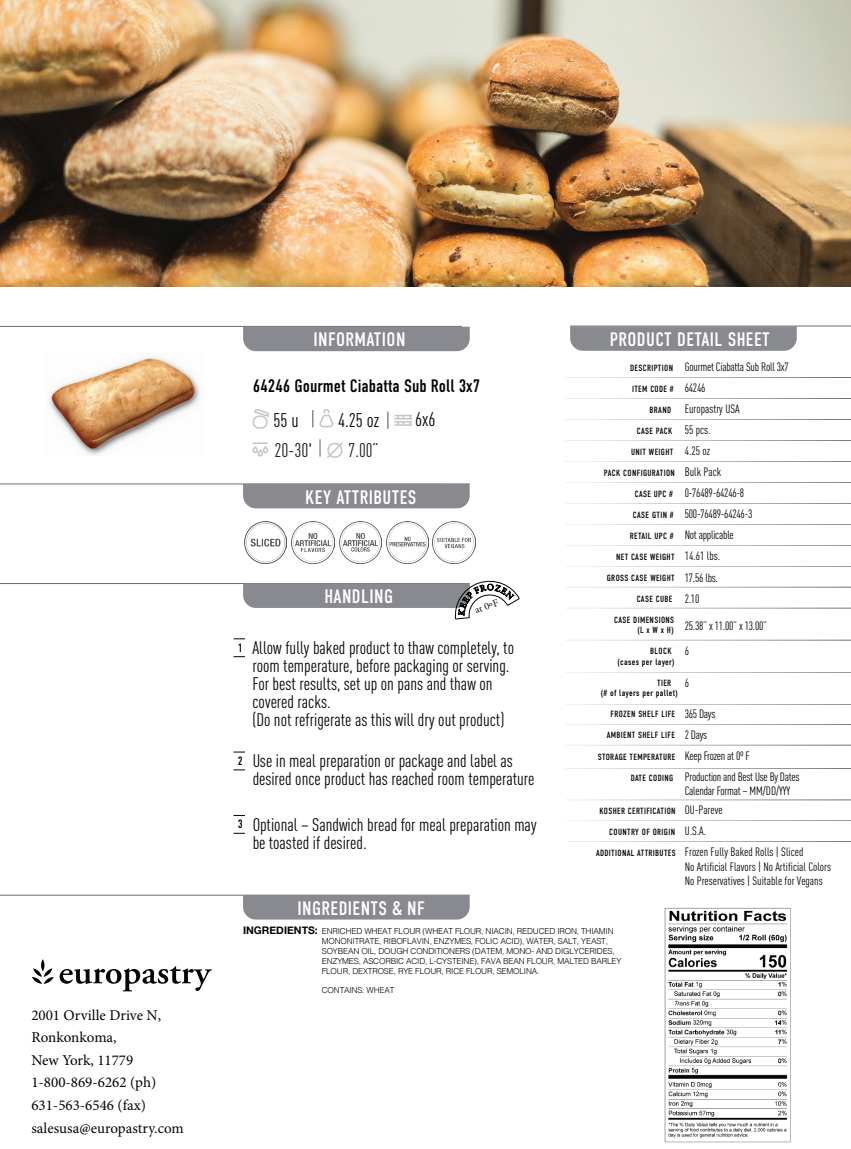
<style>
.page{position:relative;width:851px;height:1149px;background:#fff}
.page>*{position:absolute;margin:0;border:0;box-sizing:border-box;transform-origin:0 0}
.t1{font:19.5px "DIN Condensed";letter-spacing:.02em;color:#fff}
.t2{font:19.5px "DIN Cond";color:#040503}
.t3{font:19.5px "DIN Cond";color:#211d1e}
.t4{font:19.5px "DIN Cond";color:#211d1e;scale:.96 1}
.t5{font:18px/18px "DIN Cond";color:#040503}
.t6{font:18px "DIN Condensed";color:#040503}
.t7{font:15px/22.6px "Minion Pro";color:#040503}
.t8{font:12px/21px "DIN Cond";letter-spacing:-.02em;color:#040503}
.t9{font:12px/21px "DIN Cond";color:#040503}
.t10{font:12px "DIN Condensed";color:#040503}
.t11{font:10.2px "Adobe Garamond Pro";color:#040503}
.t12{font:9px/10.5px "DIN Condensed";letter-spacing:.04em;color:#040503}
.t13{font:300 8.25px/9.9px "Helvetica";letter-spacing:-.02em;color:#040503}
.s1{font-family:"DIN Cond";font-size:12px}
.s2{font-family:"Helvetica Neue";font-weight:700;font-size:10.5px}
</style>
<div class="page">
<hr style="left:0;top:483px;width:469px;height:1px;background:#6d6d6c">
<hr style="left:0;top:326px;width:462px;height:1px;background:#6d6d6c">
<hr style="left:570px;top:326px;width:280px;height:1px;background:#6d6d6c">
<hr style="left:0;top:583px;width:469px;height:1px;background:#6d6d6c">
<hr style="left:0;top:894px;width:469px;height:1px;background:#6d6d6c">
<div style="left:243px;top:326px;width:226px;height:25px;background:#888a8f"></div>
<svg style="left:570px;top:326px;width:226px;height:25px;background:#8a8c91"></svg>
<div style="left:243px;top:483px;width:226px;height:25px;background:#888a8f"></div>
<div style="left:243px;top:894px;width:226px;height:25px;background:#888a8f"></div>
<svg style="left:243px;top:580px;width:276px;height:39px"></svg>
<div style="left:252px;top:415px;width:16px;height:14px;border:2px solid #c6c7c8;border-radius:6px"></div>
<svg style="left:253px;top:409px;width:16px;height:9px"></svg>
<svg style="left:312px;top:409px;width:22px;height:19px"></svg>
<svg style="left:387px;top:412px;width:1px;height:16px"></svg>
<svg style="left:394px;top:414px;width:18px;height:12px"></svg>
<hr style="left:565px;top:440px;width:285px;height:1px;background:#6d6d6c">
<hr style="left:565px;top:398px;width:285px;height:1px;background:#6d6d6c">
<hr style="left:565px;top:377px;width:285px;height:1px;background:#6d6d6c">
<hr style="left:565px;top:482px;width:285px;height:1px;background:#6d6d6c">
<hr style="left:565px;top:524px;width:285px;height:1px;background:#6d6d6c">
<hr style="left:565px;top:503px;width:285px;height:1px;background:#6d6d6c">
<hr style="left:567px;top:841px;width:283px;height:1px;background:#6d6d6c">
<hr style="left:566px;top:820px;width:284px;height:1px;background:#6d6d6c">
<hr style="left:565px;top:799px;width:285px;height:1px;background:#6d6d6c">
<hr style="left:565px;top:566px;width:285px;height:1px;background:#6d6d6c">
<hr style="left:565px;top:587px;width:285px;height:1px;background:#6d6d6c">
<hr style="left:565px;top:607px;width:285px;height:1px;background:#6d6d6c">
<hr style="left:565px;top:639px;width:285px;height:1px;background:#6d6d6c">
<hr style="left:565px;top:461px;width:285px;height:1px;background:#6d6d6c">
<hr style="left:565px;top:671px;width:285px;height:1px;background:#6d6d6c">
<hr style="left:565px;top:724px;width:285px;height:1px;background:#6d6d6c">
<hr style="left:565px;top:703px;width:285px;height:1px;background:#6d6d6c">
<hr style="left:565px;top:768px;width:285px;height:1px;background:#6d6d6c">
<hr style="left:565px;top:545px;width:285px;height:1px;background:#6d6d6c">
<svg style="left:60px;top:966px;width:152px;height:25px"></svg>
<svg style="left:32px;top:959px;width:22px;height:24px"></svg>
<svg style="left:233px;top:656px;width:12px;height:1px"></svg>
<svg style="left:233px;top:638px;width:12px;height:1px"></svg>
<svg style="left:233px;top:769px;width:12px;height:1px"></svg>
<svg style="left:233px;top:751px;width:12px;height:1px"></svg>
<hr style="left:565px;top:419px;width:285px;height:1px;background:#6d6d6c">
<hr style="left:565px;top:744px;width:285px;height:1px;background:#6d6d6c">
<div style="left:252px;top:446px;width:6px;height:7px;border:2px solid #c6c7c8;border-radius:2px"></div>
<div style="left:262px;top:446px;width:6px;height:7px;border:2px solid #c6c7c8;border-radius:2px"></div>
<div style="left:257px;top:449px;width:6px;height:7px;border:2px solid #c6c7c8;border-radius:2px"></div>
<svg style="left:253px;top:442px;width:15px;height:2px"></svg>
<svg style="left:320px;top:439px;width:23px;height:19px"></svg>
<svg style="left:233px;top:832px;width:12px;height:1px"></svg>
<svg style="left:233px;top:815px;width:12px;height:1px"></svg>
<img style="left:49px;top:357px;width:151px;height:98px">
<img style="left:664px;top:907px;width:127px;height:236px">
<img style="left:245px;top:521px;width:42px;height:42px">
<img style="left:292px;top:521px;width:42px;height:42px">
<img style="left:339px;top:521px;width:43px;height:42px">
<img style="left:386px;top:521px;width:42px;height:42px">
<img style="left:433px;top:521px;width:42px;height:42px">
<img style="left:0;top:0;width:850px;height:286px">
<p class="t7" style="left:31px;top:1003px;width:154px">2001 Orville Drive N,<br>Ronkonkoma,<br>New York, 11779<br>1-800-869-6262 (ph)<br>631-563-6546 (fax) salesusa@europastry.com</p>
<p class="t10" style="left:237px;top:641px;width:7px">1</p>
<p class="t10" style="left:237px;top:753px;width:7px">2</p>
<p class="t10" style="left:237px;top:817px;width:7px">3</p>
<p class="t1" style="left:313px;top:328px;width:93px">INFORMATION</p>
<p class="t1" style="left:609px;top:328px;width:161px">PRODUCT DETAIL SHEET</p>
<p class="t6" style="left:253px;top:375px;width:229px">64246 Gourmet Ciabatta Sub Roll 3x7</p>
<p class="t2" style="left:273px;top:409px;width:27px">55 u</p>
<p class="t2" style="left:338px;top:409px;width:43px">4.25 oz</p>
<p class="t2" style="left:415px;top:407px;width:22px">6x6</p>
<p class="t3" style="left:274px;top:438px;width:39px">20-30'</p>
<p class="t4" style="left:348px;top:438px;width:33px">7.00”</p>
<p class="t1" style="left:305px;top:486px;width:113px">KEY ATTRIBUTES</p>
<p class="t1" style="left:324px;top:585px;width:70px">HANDLING</p>
<p class="t11" style="left:473px;top:604px;width:26px;rotate:-19deg">at 0ºF</p>
<p class="t5" style="left:252px;top:638px;width:263px">Allow fully baked product to thaw completely, to room temperature, before packaging or serving.<br>For best results, set up on pans and thaw on covered racks.<br>(Do not refrigerate as this will dry out product)</p>
<p class="t5" style="left:252px;top:751px;width:283px">Use in meal preparation or package and label as desired once product has reached room temperature</p>
<p class="t5" style="left:252px;top:814px;width:285px">Optional – Sandwich bread for meal preparation may be toasted if desired.</p>
<p class="t1" style="left:297px;top:897px;width:129px">INGREDIENTS &amp; NF</p>
<p class="t8" style="left:684px;top:356px;width:106px">Gourmet Ciabatta Sub Roll 3x7<br>64246<br>Europastry USA<br>55 pcs.<br>4.25 oz<br>Bulk Pack<br>0-76489-64246-8<br>500-76489-64246-3<br>Not applicable<br>14.61 lbs.<br>17.56 lbs.<br>2.10</p>
<p class="t8" style="left:684px;top:612px;width:84px;line-height:25.5px">25.38” x 11.00” x 13.00”<br>6</p>
<p class="t9" style="left:684px;top:671px;width:6px">6</p>
<p class="t9" style="left:684px;top:703px;width:32px">365 Days</p>
<p class="t8" style="left:684px;top:745px;width:116px">Keep Frozen at 0º F<br>Production and Best Use By Dates</p>
<p class="t8" style="left:684px;top:780px;width:107px;line-height:19.5px">Calendar Format – MM/DD/YYY<br>OU-Pareve</p>
<p class="t9" style="left:684px;top:820px;width:120px">U.S.A.<br>Frozen Fully Baked Rolls | Sliced</p>
<p class="t9" style="left:684px;top:859px;width:148px;line-height:14.4px">No Artificial Flavors | No Artificial Colors<br>No Preservatives | Suitable for Vegans</p>
<p class="t12" style="left:630px;top:362px;width:44px">DESCRIPTION</p>
<p class="t12" style="left:632px;top:383px;width:43px">ITEM CODE #</p>
<p class="t12" style="left:649px;top:404px;width:23px">BRAND</p>
<p class="t12" style="left:636px;top:425px;width:37px">CASE PACK</p>
<p class="t12" style="left:631px;top:446px;width:44px">UNIT WEIGHT</p>
<p class="t12" style="left:603px;top:467px;width:73px">PACK CONFIGURATION</p>
<p class="t12" style="left:634px;top:488px;width:40px">CASE UPC #</p>
<p class="t12" style="left:632px;top:509px;width:42px">CASE GTIN #</p>
<p class="t12" style="left:629px;top:530px;width:45px">RETAIL UPC #</p>
<p class="t12" style="left:616px;top:551px;width:60px">NET CASE WEIGHT</p>
<p class="t12" style="left:606px;top:572px;width:69px">GROSS CASE WEIGHT</p>
<p class="t12" style="left:636px;top:593px;width:37px">CASE CUBE</p>
<p class="t12" style="left:614px;top:614px;width:61px;text-align:right">CASE DIMENSIONS (L x W x H)</p>
<p class="t12" style="left:617px;top:646px;width:58px;text-indent:33px">BLOCK (cases per layer)</p>
<p class="t12" style="left:600px;top:677px;width:78px;text-indent:56px">TIER (# of layers per pallet)</p>
<p class="t12" style="left:610px;top:709px;width:66px">FROZEN SHELF LIFE</p>
<p class="t12" style="left:597px;top:751px;width:79px">STORAGE TEMPERATURE</p>
<p class="t12" style="left:630px;top:772px;width:44px">DATE CODING</p>
<p class="t12" style="left:599px;top:805px;width:78px">KOSHER CERTIFICATION</p>
<p class="t12" style="left:609px;top:826px;width:67px">COUNTRY OF ORIGIN</p>
<p class="t12" style="left:596px;top:847px;width:81px">ADDITIONAL ATTRIBUTES</p>
<p class="t12" style="left:606px;top:730px;width:102px">AMBIENT SHELF LIFE <span class="s1">2 Days</span></p>
<p class="t13" style="left:322px;top:925px;width:301px;text-indent:-79px"><span class="s2">INGREDIENTS:</span> ENRICHED WHEAT FLOUR (WHEAT FLOUR, NIACIN, REDUCED IRON, THIAMIN MONONITRATE, RIBOFLAVIN, ENZYMES, FOLIC ACID), WATER, SALT, YEAST, SOYBEAN OIL, DOUGH CONDITIONERS (DATEM, MONO- AND DIGLYCERIDES, ENZYMES, ASCORBIC ACID, L-CYSTEINE), FAVA BEAN FLOUR, MALTED BARLEY FLOUR, DEXTROSE, RYE FLOUR, RICE FLOUR, SEMOLINA.</p>
<p class="t13" style="left:322px;top:984px;width:74px">CONTAINS: WHEAT</p>
</div>
